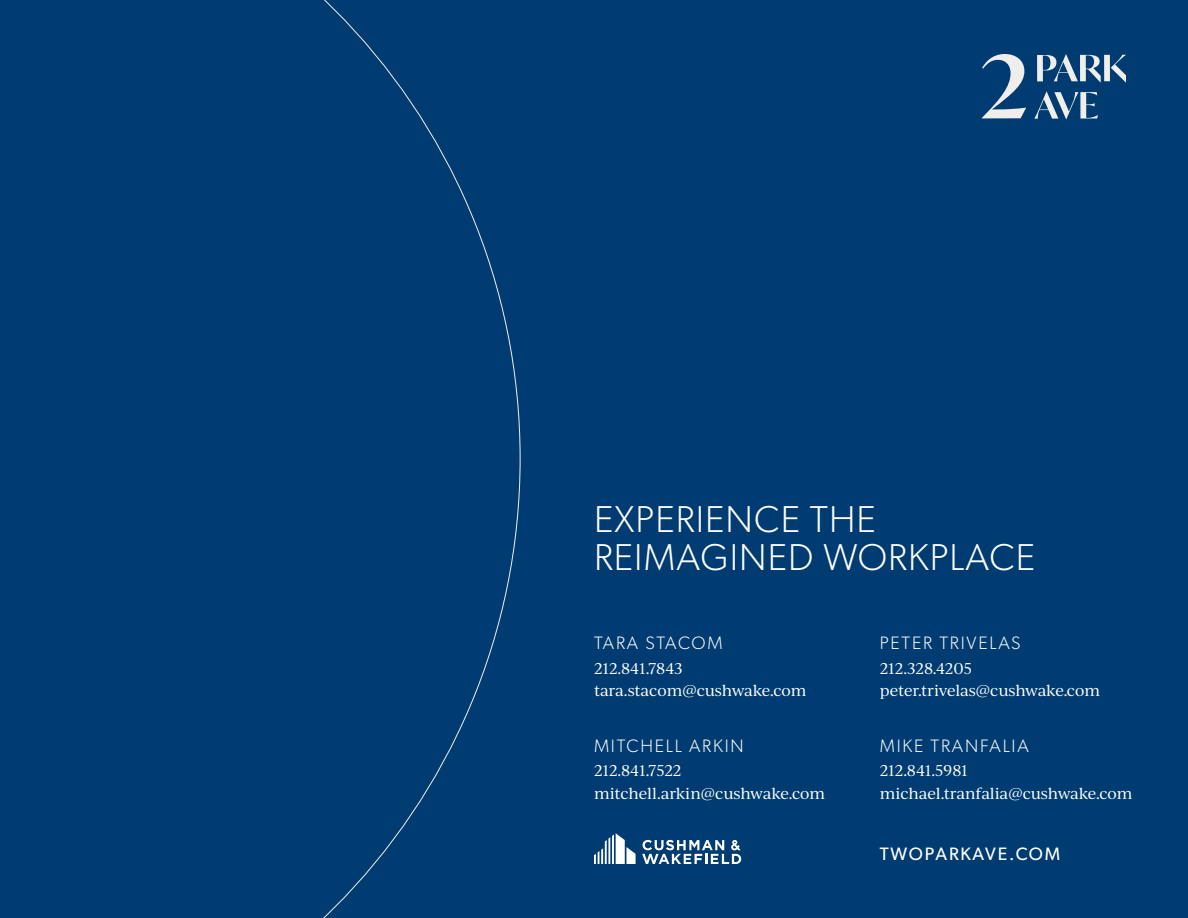
<style>
.page{position:relative;width:1188px;height:918px;background:#003c71}
.page>*{position:absolute;margin:0;border:0;box-sizing:border-box;transform-origin:0 0}
.t1{font:300 37.5px/37.5px "Gibson";letter-spacing:.03em;color:#fff}
.t2{font:300 18px "Gibson";letter-spacing:.1em;color:#fff}
.t3{font:18px "Gibson";letter-spacing:.1em;color:#fff}
.t4{font:15px/22.5px "Ivy Journal";letter-spacing:-.01em;color:#fff}
</style>
<div class="page">
<svg style="left:594px;top:833px;width:42px;height:31px"></svg>
<svg style="left:642px;top:840px;width:99px;height:24px"></svg>
<svg style="left:1037px;top:54px;width:89px;height:28px"></svg>
<svg style="left:1034px;top:91px;width:64px;height:28px"></svg>
<svg style="left:982px;top:54px;width:44px;height:64px"></svg>
<svg style="left:323px;top:0;width:197px;height:918px"></svg>
<h1 class="t1" style="left:594px;top:500px;width:443px">EXPERIENCE THE<br>REIMAGINED WORKPLACE</h1>
<p class="t2" style="left:594px;top:632px;width:130px">TARA STACOM</p>
<p class="t4" style="left:594px;top:656px;width:214px">212.841.7843 tara.stacom@cushwake.com</p>
<p class="t2" style="left:594px;top:734px;width:151px">MITCHELL ARKIN</p>
<p class="t4" style="left:594px;top:759px;width:233px">212.841.7522 mitchell.arkin@cushwake.com</p>
<p class="t2" style="left:880px;top:632px;width:142px">PETER TRIVELAS</p>
<p class="t4" style="left:880px;top:656px;width:222px">212.328.4205 peter.trivelas@cushwake.com</p>
<p class="t2" style="left:880px;top:734px;width:151px">MIKE TRANFALIA</p>
<p class="t4" style="left:880px;top:759px;width:254px">212.841.5981 michael.tranfalia@cushwake.com</p>
<p class="t3" style="left:880px;top:842px;width:182px">TWOPARKAVE.COM</p>
</div>
